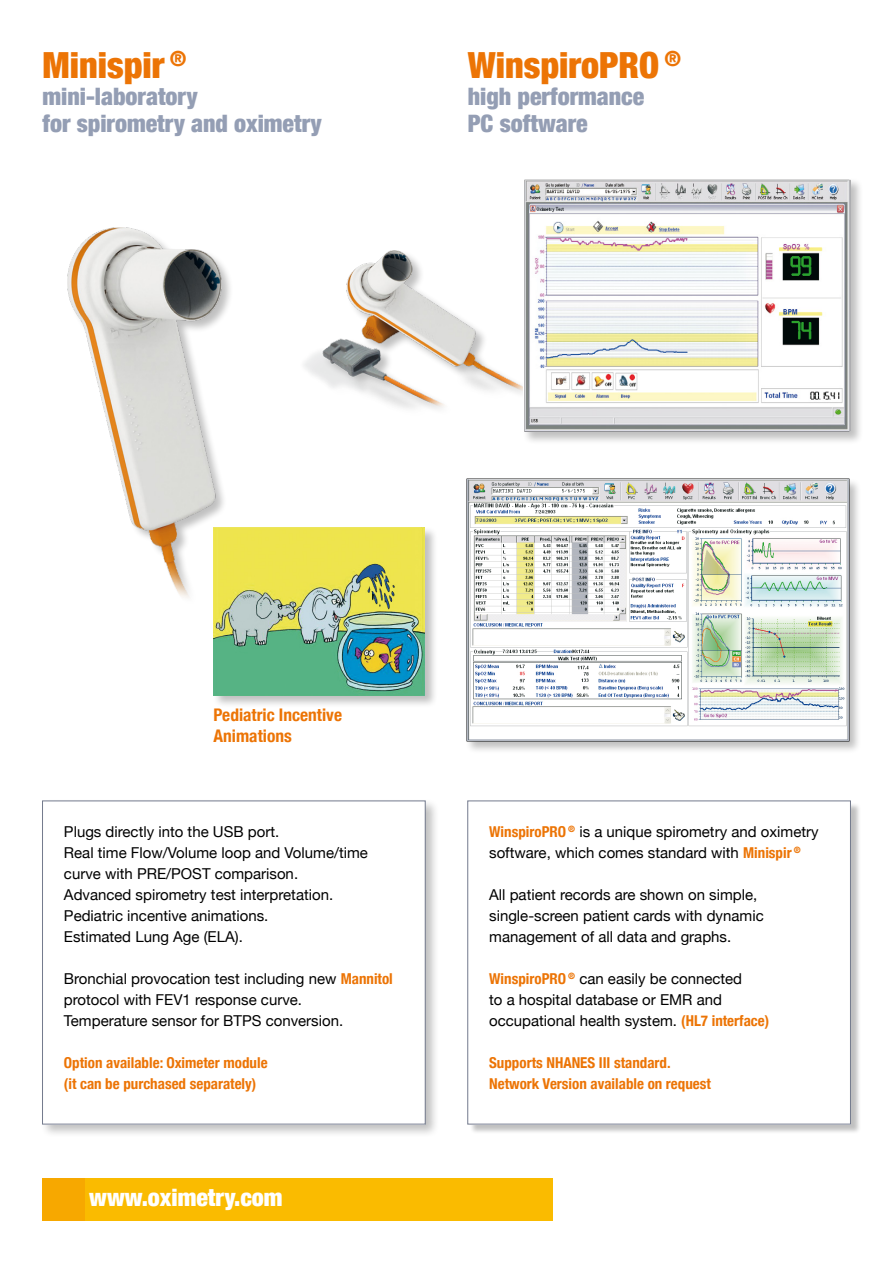
<style>
.page{position:relative;width:893px;height:1263px;background:#fff}
.page>*{position:absolute;margin:0;border:0;box-sizing:border-box;transform-origin:0 0}
.t1{font:900 condensed 36px "Helvetica Neue";color:#ec7405}
.t2{font:900 condensed 24px "Helvetica Neue";color:#949eb4}
.t3{font:900 condensed 24px "Helvetica Neue";color:#fff}
.t4{font:700 condensed 17.4px "Helvetica Neue";color:#ec7405}
.t5{font:15px/21px "Helvetica Neue";color:#000}
.t6{font:700 condensed 15px "Helvetica Neue";color:#ec7405}
.s1{font-weight:700;font-stretch:condensed;color:#ec7405}
</style>
<div class="page">
<div style="left:40px;top:798px;width:400px;height:341px;background:#000;opacity:.25"></div>
<div style="left:43px;top:801px;width:382px;height:323px;background:#fff"></div>
<div style="left:469px;top:802px;width:392px;height:333px;background:#000;opacity:.25"></div>
<div style="left:468px;top:801px;width:382px;height:323px;background:#fff"></div>
<img style="left:67px;top:227px;width:162px;height:371px">
<img style="left:304px;top:250px;width:218px;height:159px">
<div style="left:465px;top:477px;width:397px;height:277px;background:#000;opacity:.25"></div>
<img style="left:465px;top:478px;width:386px;height:264px">
<div style="left:522px;top:177px;width:342px;height:268px;background:#000;opacity:.25"></div>
<img style="left:523px;top:178px;width:328px;height:253px">
<div style="left:43px;top:1178px;width:42px;height:42px;background:#f7a800"></div>
<div style="left:85px;top:1178px;width:468px;height:42px;background:#fabb00"></div>
<div style="left:212px;top:526px;width:226px;height:182px;background:#000;opacity:.25"></div>
<img style="left:214px;top:527px;width:211px;height:168px">
<p class="t1" style="left:43px;top:43px;width:146px">Minispir <sup>®</sup></p>
<p class="t2" style="left:43px;top:81px;width:157px">mini-laboratory</p>
<p class="t2" style="left:43px;top:108px;width:281px">for spirometry and oximetry</p>
<p class="t1" style="left:468px;top:43px;width:215px">WinspiroPRO <sup>®</sup></p>
<p class="t2" style="left:468px;top:81px;width:178px">high performance</p>
<p class="t2" style="left:468px;top:108px;width:121px">PC software</p>
<p class="t4" style="left:214px;top:704px;width:130px">Pediatric Incentive</p>
<p class="t4" style="left:214px;top:725px;width:80px">Animations</p>
<p class="t5" style="left:64px;top:821px;width:217px">Plugs directly into the USB port.</p>
<p class="t5" style="left:64px;top:842px;width:305px">Real time Flow/Volume loop and Volume/time curve with PRE/POST comparison.</p>
<p class="t5" style="left:64px;top:884px;width:271px">Advanced spirometry test interpretation.</p>
<p class="t5" style="left:64px;top:905px;width:206px">Pediatric incentive animations.</p>
<p class="t5" style="left:64px;top:926px;width:180px">Estimated Lung Age (ELA).</p>
<p class="t5" style="left:64px;top:968px;width:330px">Bronchial provocation test including new <span class="s1">Mannitol </span>protocol with FEV1 response curve.</p>
<p class="t5" style="left:64px;top:1010px;width:281px">Temperature sensor for BTPS conversion.</p>
<p class="t6" style="left:64px;top:1053px;width:205px">Option available: Oximeter module</p>
<p class="t6" style="left:64px;top:1074px;width:194px">(it can be purchased separately)</p>
<p class="t3" style="left:89px;top:1182px;width:195px">www.oximetry.com</p>
<p class="t5" style="left:489px;top:821px;width:331px"><span class="s1">WinspiroPRO</span> <sup>®</sup> is a unique spirometry and oximetry software, which comes standard with <span class="s1">Minispir</span> <sup>®</sup></p>
<p class="t5" style="left:489px;top:884px;width:270px">All patient records are shown on simple,</p>
<p class="t5" style="left:489px;top:905px;width:276px">single-screen patient cards with dynamic management of all data and graphs.</p>
<p class="t5" style="left:489px;top:968px;width:254px"><span class="s1">WinspiroPRO</span> <sup>®</sup> can easily be connected</p>
<p class="t5" style="left:489px;top:989px;width:234px">to a hospital database or EMR and</p>
<p class="t5" style="left:489px;top:1010px;width:281px">occupational health system. <span class="s1">(HL7 interface)</span></p>
<p class="t6" style="left:489px;top:1053px;width:183px">Supports NHANES III standard.</p>
<p class="t6" style="left:489px;top:1074px;width:223px">Network Version available on request</p>
</div>
